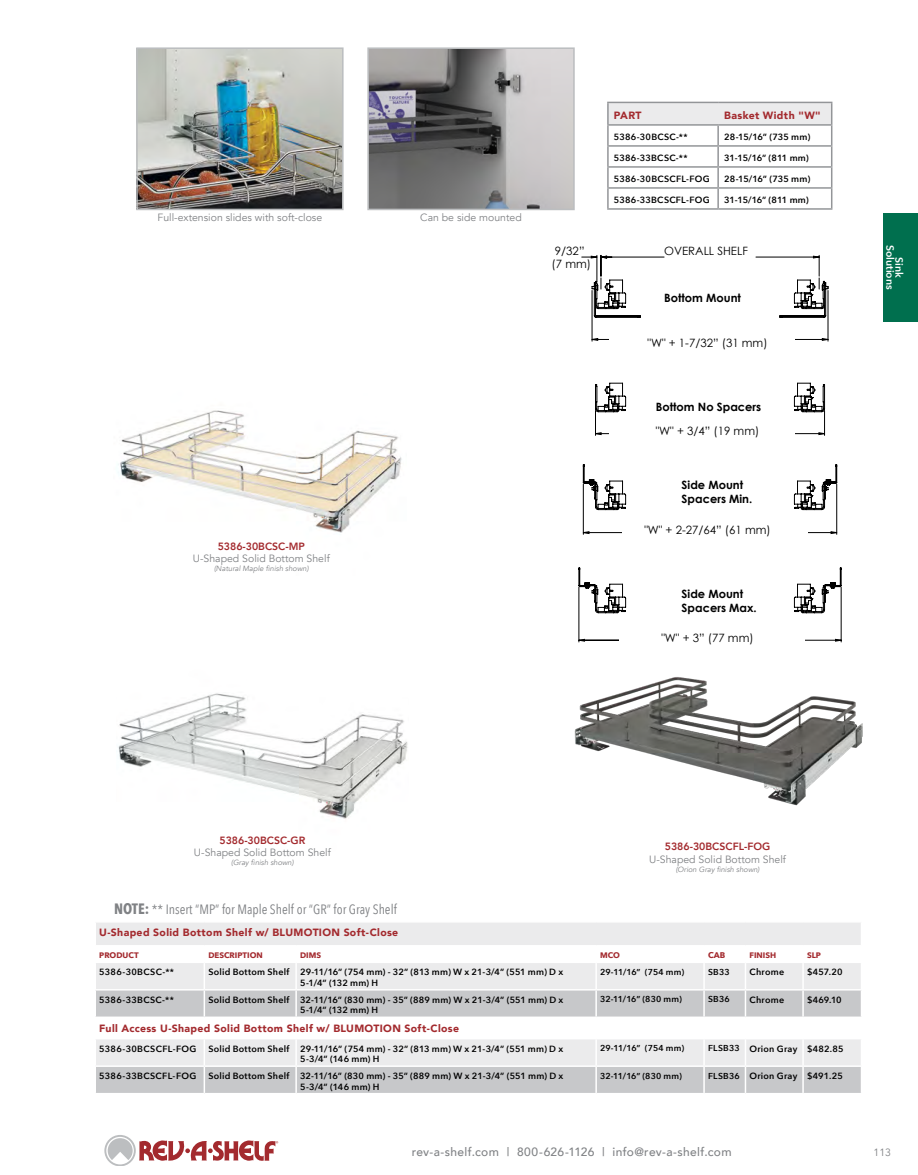
<style>
.page{position:relative;width:918px;height:1175px;background:#fff}
.page>*{position:absolute;margin:0;border:0;box-sizing:border-box;transform-origin:0 0}
.t1{font:13.5px "Avenir Next Condensed";color:#808285}
.t2{font:500 12px "Avenir";letter-spacing:.03em;color:#808285}
.t3{font:11.4px/13.8px "Century Gothic";color:#000}
.t4{font:700 11.4px/13.8px "Century Gothic";color:#000}
.t5{font:10.5px "Avenir";color:#808285}
.Chart_Heading{font:900 10.5px "Avenir";letter-spacing:.035em;color:#a32a2e}
.t6{font:800 10.5px "Avenir";color:#a32a2e}
.t7{font:600 10.5px/9px "Avenir Next";color:#fff;text-align:center}
.Table_copy{font:600 9px/10.5px "Avenir Next";letter-spacing:.025em;color:#000}
.Chart_Part{font:600 9px "Avenir Next";letter-spacing:.03em;color:#000}
.Table_copy-2{font:600 9px/10.5px "Avenir Next";color:#000}
.Table_copy-3{font:600 9px/10.5px "Avenir Next";letter-spacing:.005em;color:#000}
.Table_copy-4{font:600 9px "Avenir Next";letter-spacing:-.02em;color:#000}
.MCO_INSET_BC{font:600 8.7px "Avenir Next";letter-spacing:.02em;color:#000}
.MCO_INSET_BC-2{font:600 8.7px "Avenir Next";color:#000}
.Column_Header{font:700 8.25px "Avenir Next";color:#a32a2e}
.t8{font:700 7.95px "Avenir Next";color:#a32a2e}
.t9{font:italic 7.5px "Avenir";color:#808285}
.s1{font-weight:700;font-size:15px}
</style>
<div class="page">
<div style="left:883px;top:213px;width:35px;height:108px;background:#006f4e"></div>
<svg style="left:104px;top:1135px;width:174px;height:30px"></svg>
<svg style="left:95px;top:922px;width:766px;height:171px"></svg>
<img style="left:139px;top:50px;width:202px;height:157px">
<div style="left:136px;top:47px;width:208px;height:163px;border:2px solid #bcbec0"></div>
<img style="left:370px;top:50px;width:202px;height:157px">
<div style="left:367px;top:47px;width:208px;height:163px;border:2px solid #bcbec0"></div>
<img style="left:118px;top:693px;width:290px;height:126px">
<img style="left:574px;top:613px;width:289px;height:193px">
<img style="left:118px;top:410px;width:284px;height:123px">
<hr style="left:579px;top:587px;width:1px;height:55px;background:#000">
<hr style="left:841px;top:587px;width:1px;height:55px;background:#000">
<svg style="left:579px;top:613px;width:262px;height:28px"></svg>
<svg style="left:582px;top:255px;width:238px;height:24px"></svg>
<svg style="left:578px;top:279px;width:264px;height:334px"></svg>
<div style="left:609px;top:334px;width:185px;height:12px;background:#fff"></div>
<div style="left:609px;top:426px;width:185px;height:13px;background:#fff"></div>
<div style="left:623px;top:525px;width:185px;height:13px;background:#fff"></div>
<div style="left:620px;top:629px;width:185px;height:13px;background:#fff"></div>
<hr style="left:607px;top:208px;width:111px;height:2px;background:#939598">
<hr style="left:718px;top:208px;width:114px;height:2px;background:#939598">
<svg style="left:607px;top:102px;width:225px;height:106px"></svg>
<hr style="left:607px;top:124px;width:111px;height:2px;background:#939598">
<hr style="left:718px;top:124px;width:114px;height:2px;background:#939598">
<p class="t5" style="left:158px;top:211px;width:166px">Full-extension slides with soft-close</p>
<p class="t5" style="left:420px;top:211px;width:103px">Can be side mounted</p>
<p class="t6" style="left:218px;top:538px;width:89px">5386-30BCSC-MP</p>
<p class="t5" style="left:193px;top:552px;width:138px">U-Shaped Solid Bottom Shelf</p>
<p class="t9" style="left:214px;top:564px;width:96px">(Natural Maple finish shown)</p>
<p class="Chart_Heading" style="left:614px;top:106px;width:29px">PART</p>
<p class="Chart_Heading" style="left:724px;top:106px;width:98px">Basket Width "W"</p>
<p class="Table_copy" style="left:614px;top:131px;width:75px">5386-30BCSC-**</p>
<p class="Table_copy" style="left:724px;top:131px;width:88px">28-15/16” (735 mm)</p>
<p class="Table_copy" style="left:614px;top:152px;width:75px">5386-33BCSC-**</p>
<p class="Table_copy-4" style="left:724px;top:150px;width:86px">31-15/16” (811 mm)</p>
<p class="Table_copy" style="left:614px;top:173px;width:97px">5386-30BCSCFL-FOG</p>
<p class="Table_copy" style="left:724px;top:173px;width:88px">28-15/16” (735 mm)</p>
<p class="Table_copy" style="left:614px;top:194px;width:97px">5386-33BCSCFL-FOG</p>
<p class="Table_copy-4" style="left:724px;top:192px;width:86px">31-15/16” (811 mm)</p>
<p class="t3" style="left:552px;top:243px;width:41px">9/32” (7 mm)</p>
<p class="t3" style="left:664px;top:243px;width:85px">OVERALL SHELF</p>
<p class="t4" style="left:664px;top:291px;width:78px">Bottom Mount</p>
<p class="t3" style="left:648px;top:335px;width:122px">"W" + 1-7/32” (31 mm)</p>
<p class="t4" style="left:656px;top:399px;width:107px">Bottom No Spacers</p>
<p class="t3" style="left:656px;top:424px;width:105px">"W" + 3/4” (19 mm)</p>
<p class="t4" style="left:682px;top:478px;width:72px">Side Mount<br>Spacers Min.</p>
<p class="t3" style="left:644px;top:523px;width:128px">"W" + 2-27/64” (61 mm)</p>
<p class="t4" style="left:682px;top:586px;width:77px">Side Mount<br>Spacers Max.</p>
<p class="t3" style="left:661px;top:631px;width:94px">"W" + 3” (77 mm)</p>
<p class="t7" style="left:904px;top:244px;width:46px;rotate:90deg">Sink<br>Solutions</p>
<p class="t6" style="left:219px;top:832px;width:87px">5386-30BCSC-GR</p>
<p class="t5" style="left:194px;top:846px;width:138px">U-Shaped Solid Bottom Shelf</p>
<p class="t9" style="left:231px;top:858px;width:64px">(Gray finish shown)</p>
<p class="t1" style="left:114px;top:897px;width:284px"><span class="s1">NOTE:</span> ** Insert “MP” for Maple Shelf or “GR” for Gray Shelf</p>
<p class="t6" style="left:665px;top:838px;width:107px">5386-30BCSCFL-FOG</p>
<p class="t5" style="left:649px;top:853px;width:138px">U-Shaped Solid Bottom Shelf</p>
<p class="t9" style="left:676px;top:865px;width:85px">(Orion Gray finish shown)</p>
<p class="Chart_Heading" style="left:99px;top:923px;width:301px">U-Shaped Solid Bottom Shelf w/ BLUMOTION Soft-Close</p>
<p class="t8" style="left:99px;top:948px;width:41px">PRODUCT</p>
<p class="t8" style="left:208px;top:948px;width:56px">DESCRIPTION</p>
<p class="t8" style="left:300px;top:948px;width:23px">DIMS</p>
<p class="t8" style="left:600px;top:948px;width:21px">MCO</p>
<p class="Column_Header" style="left:708px;top:948px;width:19px">CAB</p>
<p class="t8" style="left:749px;top:948px;width:28px">FINISH</p>
<p class="t8" style="left:807px;top:948px;width:16px">SLP</p>
<p class="Chart_Part" style="left:99px;top:964px;width:76px">5386-30BCSC-**</p>
<p class="Table_copy" style="left:208px;top:966px;width:83px">Solid Bottom Shelf</p>
<p class="Table_copy-2" style="left:300px;top:966px;width:265px">29-11/16” (754 mm) - 32” (813 mm) W x 21-3/4” (551 mm) D x<br>5-1/4” (132 mm) H</p>
<p class="MCO_INSET_BC-2" style="left:600px;top:964px;width:86px">29-11/16” (754 mm)</p>
<p class="MCO_INSET_BC" style="left:708px;top:964px;width:23px">SB33</p>
<p class="Table_copy" style="left:749px;top:966px;width:36px">Chrome</p>
<p class="Table_copy" style="left:807px;top:966px;width:37px">$457.20</p>
<p class="Chart_Part" style="left:99px;top:992px;width:76px">5386-33BCSC-**</p>
<p class="Table_copy" style="left:208px;top:994px;width:83px">Solid Bottom Shelf</p>
<p class="Table_copy" style="left:300px;top:994px;width:265px">32-11/16” (830 mm) - 35” (889 mm) W x 21-3/4” (551 mm) D x<br>5-1/4” (132 mm) H</p>
<p class="MCO_INSET_BC" style="left:600px;top:992px;width:83px">32-11/16” (830 mm)</p>
<p class="MCO_INSET_BC" style="left:708px;top:992px;width:23px">SB36</p>
<p class="Table_copy" style="left:749px;top:994px;width:36px">Chrome</p>
<p class="Table_copy" style="left:807px;top:994px;width:36px">$469.10</p>
<p class="Chart_Heading" style="left:99px;top:1019px;width:361px">Full Access U-Shaped Solid Bottom Shelf w/ BLUMOTION Soft-Close</p>
<p class="Chart_Part" style="left:99px;top:1040px;width:99px">5386-30BCSCFL-FOG</p>
<p class="Table_copy" style="left:208px;top:1043px;width:83px">Solid Bottom Shelf</p>
<p class="Table_copy-3" style="left:300px;top:1043px;width:265px">29-11/16” (754 mm) - 32” (813 mm) W x 21-3/4” (551 mm) D x<br>5-3/4” (146 mm) H</p>
<p class="MCO_INSET_BC-2" style="left:600px;top:1040px;width:86px">29-11/16” (754 mm)</p>
<p class="MCO_INSET_BC" style="left:708px;top:1040px;width:33px">FLSB33</p>
<p class="Table_copy" style="left:749px;top:1043px;width:49px">Orion Gray</p>
<p class="Table_copy" style="left:807px;top:1043px;width:38px">$482.85</p>
<p class="Chart_Part" style="left:99px;top:1068px;width:99px">5386-33BCSCFL-FOG</p>
<p class="Table_copy" style="left:208px;top:1070px;width:83px">Solid Bottom Shelf</p>
<p class="Table_copy" style="left:300px;top:1070px;width:265px">32-11/16” (830 mm) - 35” (889 mm) W x 21-3/4” (551 mm) D x<br>5-3/4” (146 mm) H</p>
<p class="MCO_INSET_BC" style="left:600px;top:1068px;width:83px">32-11/16” (830 mm)</p>
<p class="MCO_INSET_BC" style="left:708px;top:1068px;width:33px">FLSB36</p>
<p class="Table_copy" style="left:749px;top:1070px;width:49px">Orion Gray</p>
<p class="Table_copy" style="left:807px;top:1070px;width:37px">$491.25</p>
<h2 class="t2" style="left:412px;top:1141px;width:321px">rev-a-shelf.com | 800-626-1126 | info@rev-a-shelf.com</h2>
<p class="t5" style="left:874px;top:1145px;width:19px">113</p>
</div>
